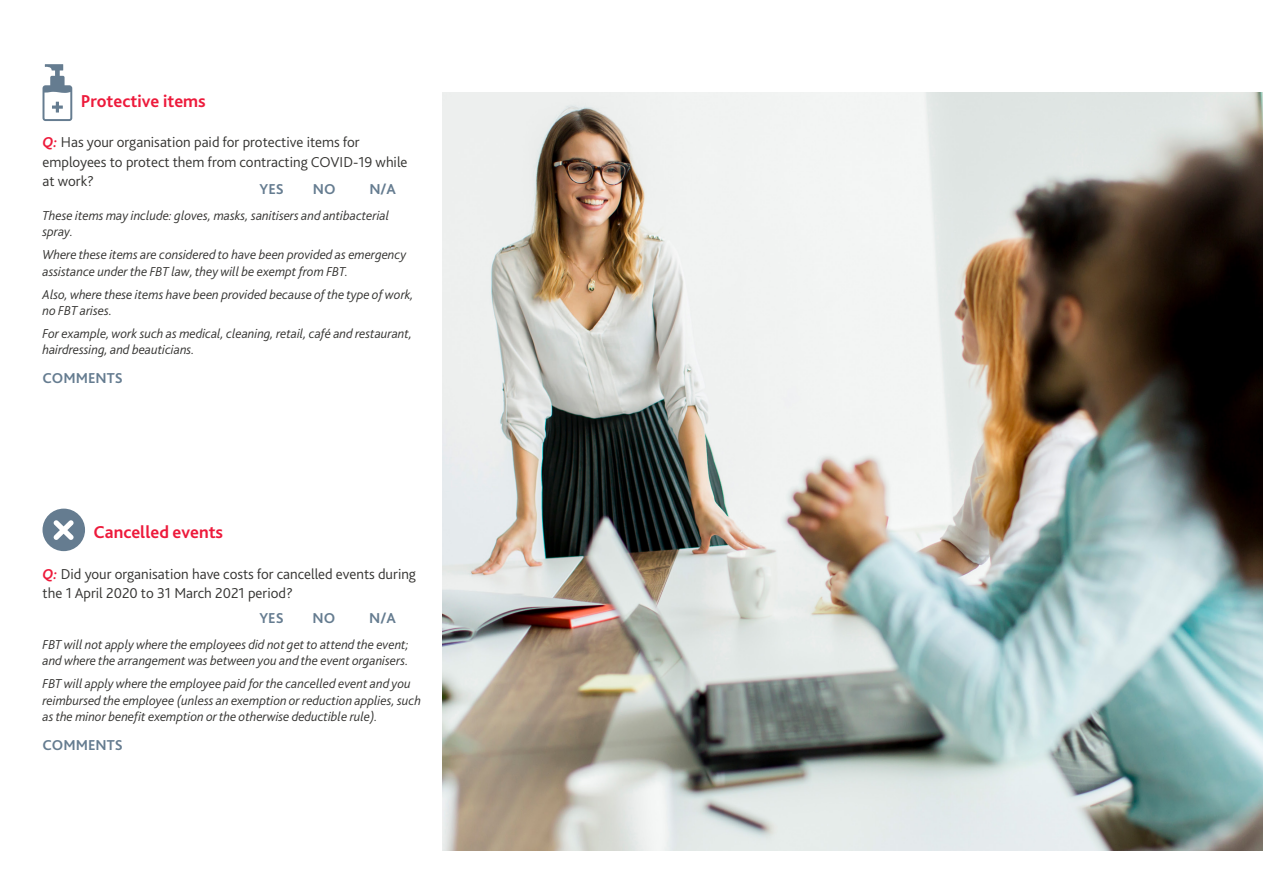
<style>
.page{position:relative;width:1263px;height:893px;background:#fff}
.page>*{position:absolute;margin:0;border:0;box-sizing:border-box;transform-origin:0 0}
.t1{font:700 18px "Bliss Pro";color:#ed1a3b}
.t2{font:300 15px/19.5px "Bliss Pro";color:#343331}
.t3{font:700 15px "Bliss Pro";color:#657c90}
.t4{font:italic 300 13.5px/16.5px "Bliss Pro";color:#343331}
.s1{font-weight:700;font-style:italic;color:#ed1a3b}
</style>
<div class="page">
<svg style="left:43px;top:64px;width:29px;height:57px"></svg>
<div style="left:43px;top:509px;width:42px;height:42px;background:#657c90;border-radius:50%"></div>
<svg style="left:54px;top:520px;width:20px;height:20px"></svg>
<img style="left:442px;top:93px;width:821px;height:757px">
<h1 class="t1" style="left:81px;top:89px;width:126px">Protective items</h1>
<p class="t2" style="left:43px;top:132px;width:367px"><span class="s1">Q:</span> Has your organisation paid for protective items for employees to protect them from contracting COVID-19 while at work?</p>
<p class="t4" style="left:43px;top:207px;width:348px">These items may include: gloves, masks, sanitisers and antibacterial spray.</p>
<p class="t4" style="left:43px;top:246px;width:365px">Where these items are considered to have been provided as emergency assistance under the FBT law, they will be exempt from FBT.</p>
<p class="t4" style="left:43px;top:286px;width:373px">Also, where these items have been provided because of the type of work, no FBT arises.</p>
<p class="t4" style="left:43px;top:325px;width:371px">For example, work such as medical, cleaning, retail, café and restaurant, hairdressing, and beauticians.</p>
<p class="t3" style="left:43px;top:369px;width:82px">COMMENTS</p>
<p class="t3" style="left:260px;top:180px;width:26px">YES</p>
<p class="t3" style="left:313px;top:180px;width:24px">NO</p>
<p class="t3" style="left:369px;top:180px;width:28px">N/A</p>
<h1 class="t1" style="left:94px;top:521px;width:131px">Cancelled events</h1>
<p class="t2" style="left:43px;top:564px;width:375px"><span class="s1">Q:</span> Did your organisation have costs for cancelled events during the 1 April 2020 to 31 March 2021 period?</p>
<p class="t4" style="left:43px;top:636px;width:368px">FBT will not apply where the employees did not get to attend the event; and where the arrangement was between you and the event organisers.</p>
<p class="t4" style="left:43px;top:675px;width:380px">FBT will apply where the employee paid for the cancelled event and you reimbursed the employee (unless an exemption or reduction applies, such as the minor benefit exemption or the otherwise deductible rule).</p>
<p class="t3" style="left:43px;top:736px;width:82px">COMMENTS</p>
<p class="t3" style="left:259px;top:609px;width:26px">YES</p>
<p class="t3" style="left:313px;top:609px;width:24px">NO</p>
<p class="t3" style="left:369px;top:609px;width:28px">N/A</p>
</div>
